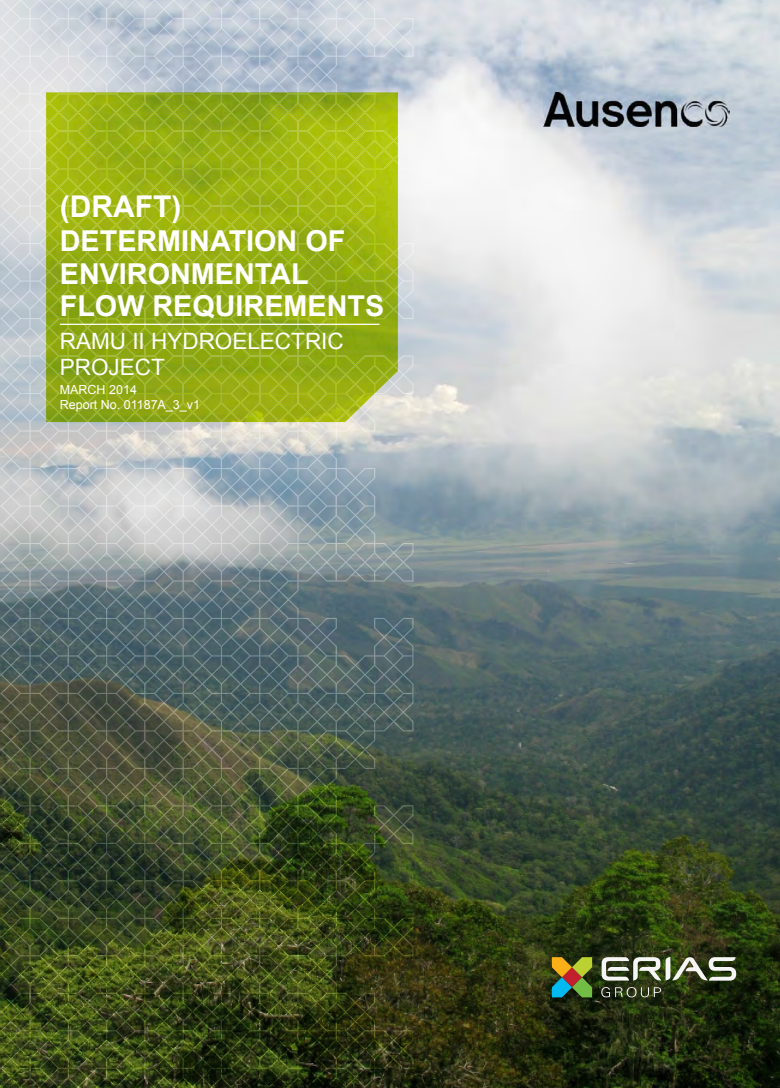
<style>
.page{position:relative;width:780px;height:1088px;background:#fff}
.page>*{position:absolute;margin:0;border:0;box-sizing:border-box;transform-origin:0 0}
.t1{font:700 30px "Arial";color:#fff}
.t2{font:700 28.75px/32.5px "Arial";color:#fff}
.t3{font:22.5px/26.2px "Arial";color:#fff}
.t4{font:12.5px/15px "Arial";color:#fff}
</style>
<div class="page">
<img style="left:60px;top:0;width:720px;height:1088px">
<img style="left:298px;top:0;width:115px;height:131px">
<img style="left:398px;top:131px;width:15px;height:38px">
<img style="left:374px;top:243px;width:39px;height:637px">
<img style="left:336px;top:422px;width:39px;height:357px">
<img style="left:222px;top:422px;width:114px;height:458px">
<img style="left:259px;top:655px;width:39px;height:38px">
<img style="left:68px;top:0;width:230px;height:92px">
<img style="left:145px;top:422px;width:77px;height:458px">
<img style="left:60px;top:422px;width:85px;height:63px">
<img style="left:68px;top:484px;width:77px;height:396px">
<img style="left:60px;top:655px;width:8px;height:225px">
<img style="left:0;top:0;width:60px;height:880px">
<img style="left:337px;top:880px;width:76px;height:208px">
<img style="left:0;top:880px;width:337px;height:208px">
<img style="left:0;top:955px;width:31px;height:133px">
<img style="left:46px;top:92px;width:352px;height:330px">
<hr style="left:60px;top:324px;width:319px;height:1px;background:#fff">
<svg style="left:601px;top:987px;width:60px;height:10px"></svg>
<svg style="left:601px;top:956px;width:135px;height:25px"></svg>
<svg style="left:552px;top:957px;width:40px;height:40px;background:#758444"></svg>
<img style="left:544px;top:92px;width:185px;height:35px">
<p class="t1" style="left:60px;top:187px;width:123px">(DRAFT)</p>
<p class="t2" style="left:60px;top:226px;width:326px">DETERMINATION OF<br>ENVIRONMENTAL<br>FLOW REQUIREMENTS</p>
<p class="t3" style="left:60px;top:328px;width:285px">RAMU II HYDROELECTRIC<br>PROJECT</p>
<p class="t4" style="left:60px;top:382px;width:142px">MARCH 2014<br>Report No. 01187A_3_v1</p>
</div>
